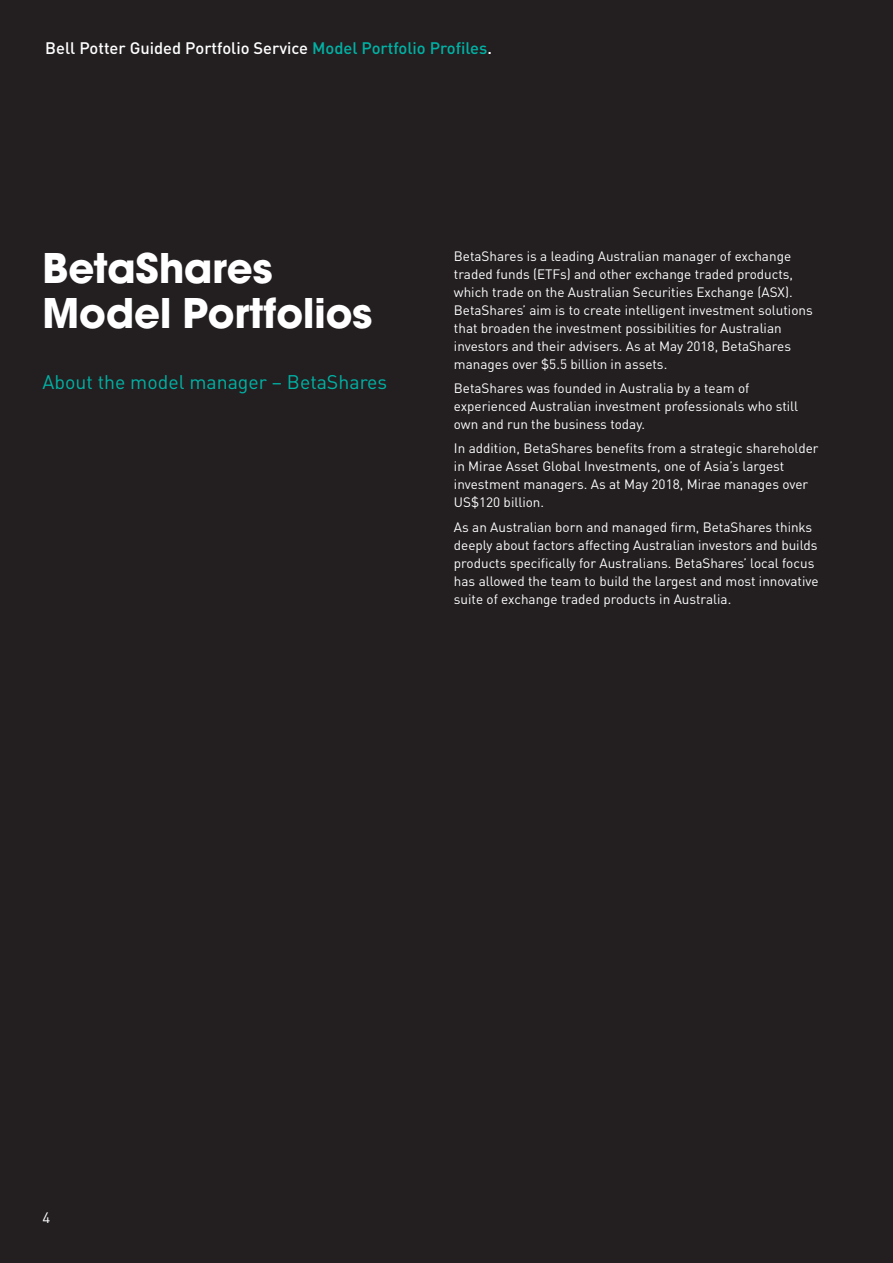
<style>
.page{position:relative;width:893px;height:1263px;background:#231f20}
.page>*{position:absolute;margin:0;border:0;box-sizing:border-box;transform-origin:0 0}
.Body_Text___Din_9_12{font:700 45px "Avant Gard Goth EF";color:#fff}
.Body_Text___Din_9_12-2{font:19.5px "DINOT";color:#00b2a5}
.t1{font:500 16.5px "DIN";color:#fff}
.t2{font:15px "DINOT";color:#fff}
.Body_Text___Din_9_12-3{font:13.5px/18px "DINOT";color:#fff}
.s1{color:#00b2a5}
</style>
<div class="page">
<p class="t1" style="left:45px;top:38px;width:448px">Bell Potter Guided Portfolio Service <span class="s1">Model Portfolio Profiles</span>.</p>
<p class="Body_Text___Din_9_12" style="left:43px;top:241px;width:232px">BetaShares</p>
<p class="Body_Text___Din_9_12" style="left:43px;top:286px;width:331px">Model Portfolios</p>
<p class="Body_Text___Din_9_12-2" style="left:43px;top:370px;width:346px">About the model manager – BetaShares</p>
<p class="Body_Text___Din_9_12-3" style="left:454px;top:246px;width:360px">BetaShares is a leading Australian manager of exchange traded funds (ETFs) and other exchange traded products, which trade on the Australian Securities Exchange (ASX).<br>BetaShares’ aim is to create intelligent investment solutions that broaden the investment possibilities for Australian investors and their advisers. As at May 2018, BetaShares manages over $5.5 billion in assets.</p>
<p class="Body_Text___Din_9_12-3" style="left:454px;top:379px;width:346px">BetaShares was founded in Australia by a team of experienced Australian investment professionals who still own and run the business today.</p>
<p class="Body_Text___Din_9_12-3" style="left:454px;top:439px;width:366px">In addition, BetaShares benefits from a strategic shareholder in Mirae Asset Global Investments, one of Asia’s largest investment managers. As at May 2018, Mirae manages over US$120 billion.</p>
<p class="Body_Text___Din_9_12-3" style="left:454px;top:518px;width:366px">As an Australian born and managed firm, BetaShares thinks deeply about factors affecting Australian investors and builds products specifically for Australians. BetaShares’ local focus has allowed the team to build the largest and most innovative suite of exchange traded products in Australia.</p>
<p class="t2" style="left:43px;top:1208px;width:9px">4</p>
</div>
